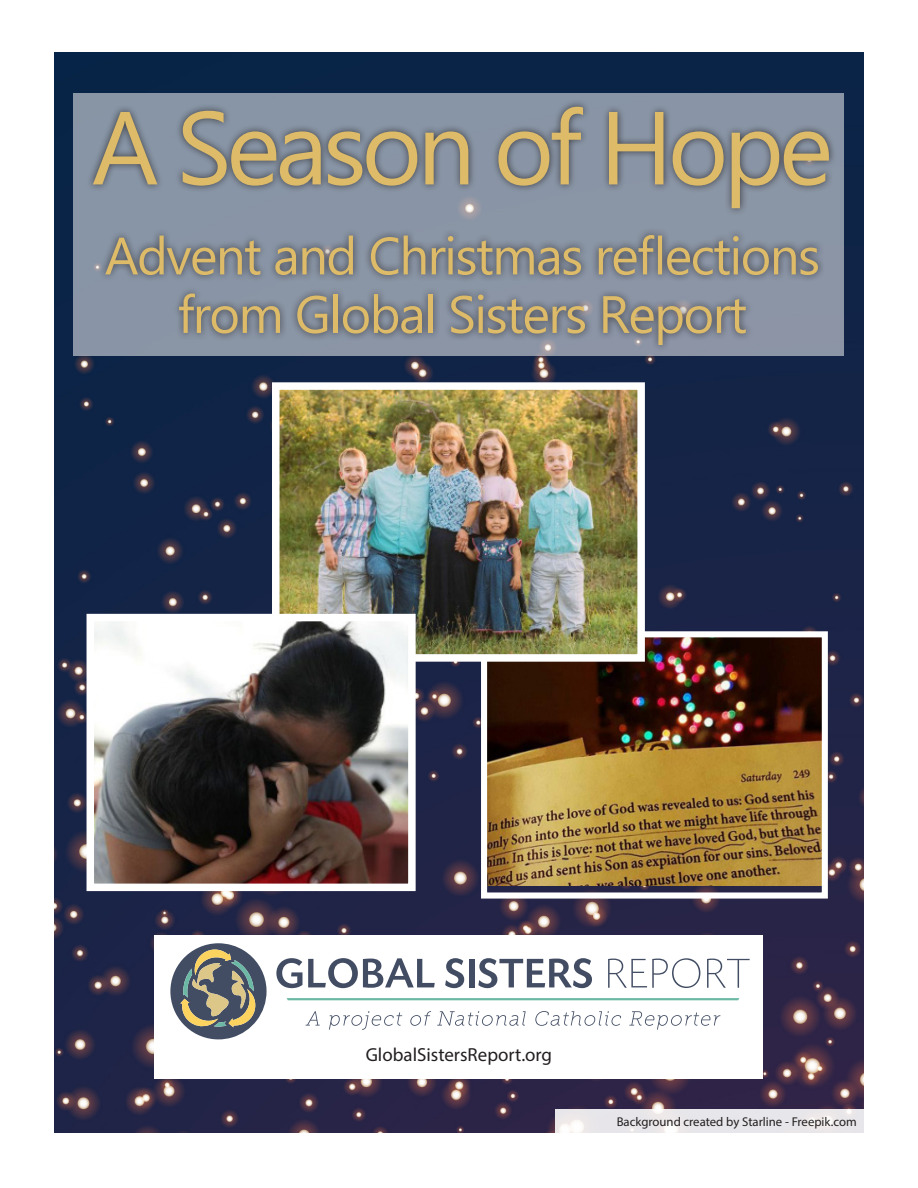
<style>
.page{position:relative;width:918px;height:1188px;background:#fff}
.page>*{position:absolute;margin:0;border:0;box-sizing:border-box;transform-origin:0 0}
.t1{font:103.5px "Gadugi";letter-spacing:-.05em;color:#ddbb68}
.t2{font:52.5px "Gadugi";letter-spacing:-.03em;color:#ddbb68}
.t3{font:18.9px "Myriad Pro";color:#231f20}
.t4{font:12.75px "Myriad Pro";color:#231f20}
</style>
<div class="page">
<img style="left:54px;top:53px;width:810px;height:1080px">
<div style="left:154px;top:935px;width:609px;height:144px;background:#fff"></div>
<svg style="left:276px;top:958px;width:26px;height:30px"></svg>
<svg style="left:308px;top:958px;width:127px;height:30px"></svg>
<svg style="left:445px;top:958px;width:19px;height:30px"></svg>
<div style="left:469px;top:959px;width:5px;height:28px;background:#424d63"></div>
<svg style="left:478px;top:958px;width:114px;height:30px"></svg>
<svg style="left:608px;top:958px;width:92px;height:30px"></svg>
<svg style="left:707px;top:959px;width:43px;height:29px"></svg>
<svg style="left:287px;top:998px;width:452px;height:2px"></svg>
<svg style="left:306px;top:1011px;width:14px;height:15px"></svg>
<svg style="left:329px;top:1011px;width:73px;height:19px"></svg>
<svg style="left:410px;top:1011px;width:21px;height:15px"></svg>
<svg style="left:437px;top:1011px;width:89px;height:15px"></svg>
<svg style="left:535px;top:1011px;width:86px;height:15px"></svg>
<svg style="left:629px;top:1011px;width:91px;height:19px"></svg>
<svg style="left:170px;top:943px;width:97px;height:96px"></svg>
<div style="left:73px;top:93px;width:771px;height:263px;background:#8895a6"></div>
<div style="left:86px;top:99px;width:751px;height:254px;background:#231f20;opacity:.75"></div>
<svg style="left:555px;top:1109px;width:309px;height:24px;background:#eae8ea"></svg>
<img style="left:488px;top:638px;width:333px;height:248px">
<div style="left:481px;top:631px;width:347px;height:268px;border:6px solid #fff"></div>
<img style="left:281px;top:391px;width:355px;height:262px">
<div style="left:272px;top:382px;width:373px;height:280px;border:8px solid #fff"></div>
<img style="left:96px;top:623px;width:311px;height:259px">
<div style="left:87px;top:614px;width:329px;height:277px;border:8px solid #fff"></div>
<p class="t1" style="left:92px;top:85px;width:743px">A Season of Hope</p>
<p class="t2" style="left:105px;top:224px;width:717px">Advent and Christmas reflections</p>
<p class="t2" style="left:178px;top:283px;width:571px">from Global Sisters Report</p>
<p class="t3" style="left:366px;top:1043px;width:188px">GlobalSistersReport.org</p>
<p class="t4" style="left:617px;top:1114px;width:241px">Background created by Starline - Freepik.com</p>
</div>
